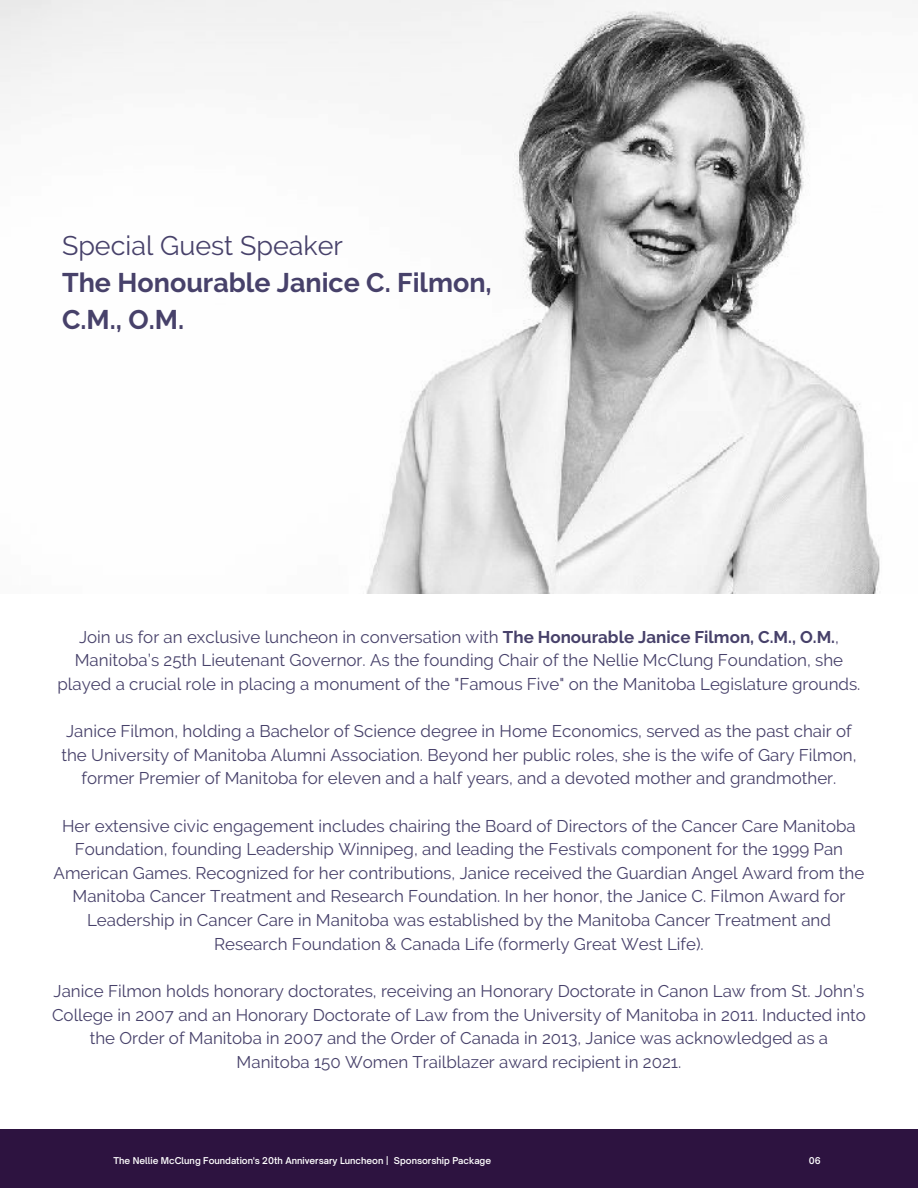
<style>
.page{position:relative;width:918px;height:1188px;background:#fff}
.page>*{position:absolute;margin:0;border:0;box-sizing:border-box;transform-origin:0 0}
.t1{font:700 26.85px/37.2px "Raleway";color:#47416a}
.t2{font:16.95px/23.7px "Raleway";color:#47416a;text-align:center}
.t3{font:600 9px "Open Sauce One";color:#fff}
.s1{font-weight:400}
.s2{font-weight:700}
</style>
<div class="page">
<img style="left:0;top:0;width:880px;height:594px">
<div style="left:0;top:1130px;width:918px;height:58px;background:#2d1340"></div>
<h1 class="t1" style="left:62px;top:227px;width:431px"><span class="s1">Special Guest Speaker<br></span>The Honourable Janice C. Filmon,<br>C.M., O.M.</h1>
<h2 class="t2" style="left:57px;top:625px;width:805px">Join us for an exclusive luncheon in conversation with <span class="s2">The Honourable Janice Filmon, C.M., O.M.</span>,<br>Manitoba’s 25th Lieutenant Governor. As the founding Chair of the Nellie McClung Foundation, she played a crucial role in placing a monument of the "Famous Five" on the Manitoba Legislature grounds.</h2>
<h2 class="t2" style="left:61px;top:719px;width:797px">Janice Filmon, holding a Bachelor of Science degree in Home Economics, served as the past chair of the University of Manitoba Alumni Association. Beyond her public roles, she is the wife of Gary Filmon, former Premier of Manitoba for eleven and a half years, and a devoted mother and grandmother.</h2>
<h2 class="t2" style="left:54px;top:814px;width:812px">Her extensive civic engagement includes chairing the Board of Directors of the Cancer Care Manitoba Foundation, founding Leadership Winnipeg, and leading the Festivals component for the 1999 Pan American Games. Recognized for her contributions, Janice received the Guardian Angel Award from the Manitoba Cancer Treatment and Research Foundation. In her honor, the Janice C. Filmon Award for Leadership in Cancer Care in Manitoba was established by the Manitoba Cancer Treatment and Research Foundation &amp; Canada Life (formerly Great West Life).</h2>
<h2 class="t2" style="left:52px;top:979px;width:815px">Janice Filmon holds honorary doctorates, receiving an Honorary Doctorate in Canon Law from St. John’s College in 2007 and an Honorary Doctorate of Law from the University of Manitoba in 2011. Inducted into the Order of Manitoba in 2007 and the Order of Canada in 2013, Janice was acknowledged as a Manitoba 150 Women Trailblazer award recipient in 2021.</h2>
<p class="t3" style="left:114px;top:1155px;width:379px">The Nellie McClung Foundation's 20th Anniversary Luncheon | Sponsorship Package</p>
<p class="t3" style="left:809px;top:1155px;width:13px">06</p>
</div>
